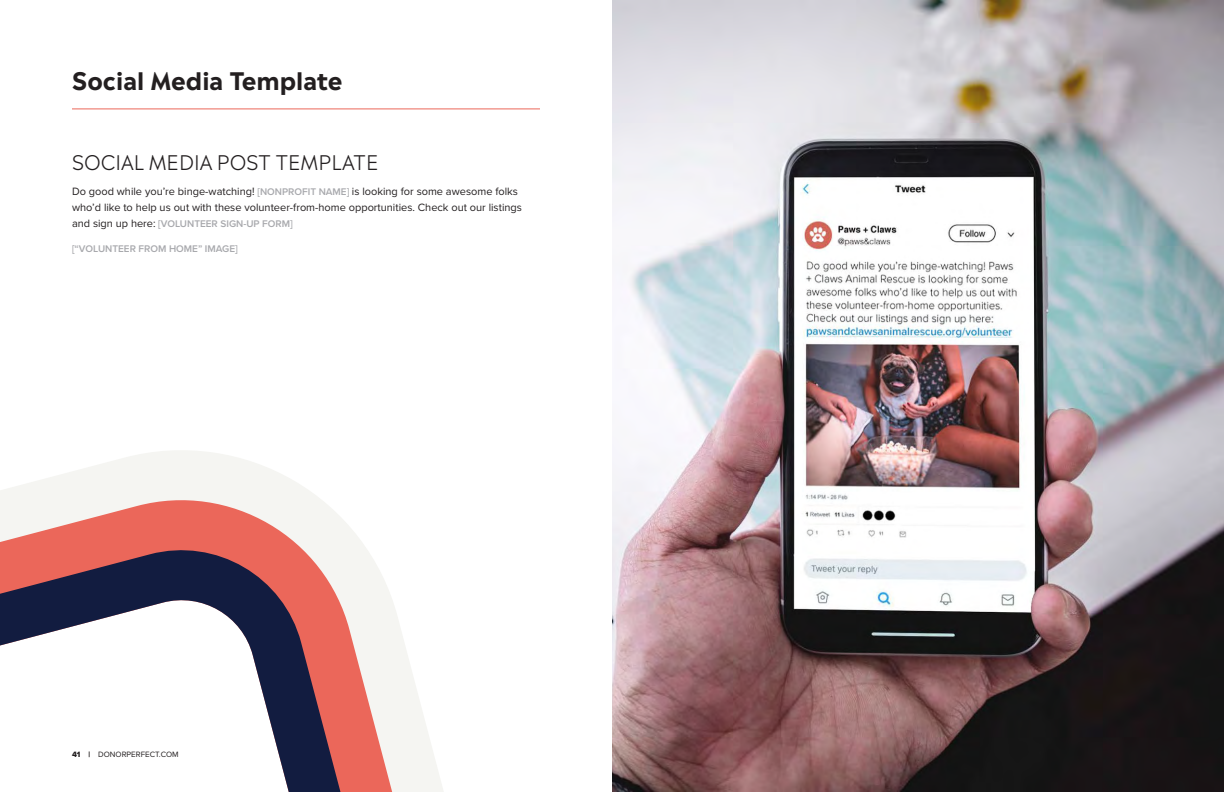
<style>
.page{position:relative;width:1224px;height:792px;background:#fff}
.page>*{position:absolute;margin:0;border:0;box-sizing:border-box;transform-origin:0 0}
.Heading{font:700 24px "Madera";color:#231f20}
.subheading{font:300 20px "Madera";color:#231f20}
.t1{font:11px/16px "Proxima Nova";color:#231f20}
.t2{font:600 10px "Proxima Nova";color:#a8a9ad}
.t3{font:8px "Proxima Nova";color:#231f20}
.s1{font-weight:600;font-size:10px;color:#a8a9ad}
.s2{font-weight:400;font-size:11px;color:#231f20}
.s3{font-family:"Proxima Nova Extrabld"}
</style>
<div class="page">
<hr style="left:72px;top:108px;width:468px;height:1px;background:#eb675a">
<img style="left:612px;top:0;width:612px;height:792px">
<svg style="left:35px;top:450px;width:260px;height:32px;fill:#f5f5f2"></svg>
<svg style="left:0;top:482px;width:443px;height:310px"></svg>
<svg style="left:0;top:537px;width:431px;height:255px"></svg>
<p class="Heading" style="left:72px;top:60px;width:272px">Social Media Template</p>
<p class="subheading" style="left:72px;top:146px;width:308px">SOCIAL MEDIA POST TEMPLATE</p>
<p class="t1" style="left:72px;top:183px;width:451px">Do good while you’re binge-watching! <span class="s1">[NONPROFIT NAME]</span> is looking for some awesome folks who’d like to help us out with these volunteer-from-home opportunities. Check out our listings</p>
<p class="t2" style="left:72px;top:217px;width:222px"><span class="s2">and sign up here:</span> [VOLUNTEER SIGN-UP FORM]</p>
<p class="t2" style="left:72px;top:242px;width:167px">[“VOLUNTEER FROM HOME” IMAGE]</p>
<p class="t3" style="left:72px;top:748px;width:108px"><span class="s3">41 |</span> DONORPERFECT.COM</p>
</div>
